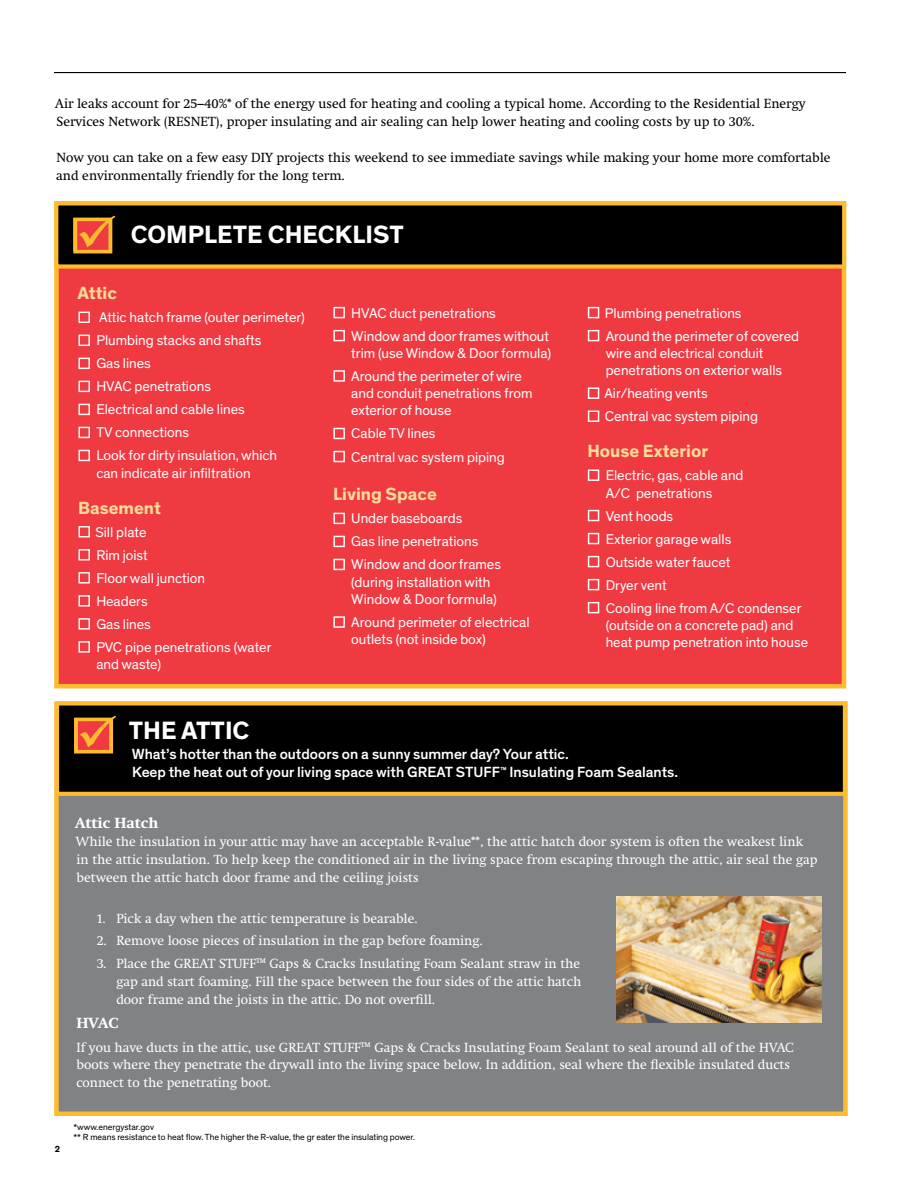
<style>
.page{position:relative;width:918px;height:1188px;background:#fff}
.page>*{position:absolute;margin:0;border:0;box-sizing:border-box;transform-origin:0 0}
.t1{font:700 25.5px "Dow Corporate";color:#fff}
.t2{font:700 18px "Dow Corporate";color:#ffda98}
.t3{font:500 15px/18px "Dow Corporate";color:#fff}
.t4{font:700 15px "Swift Neue LT Pro";color:#fff}
.t5{font:14.4px/23.1px "Dow Corporate";color:#fff}
.t6{font:13.5px/18px "Swift Neue LT Pro";color:#fff}
.t7{font:13.5px/18px "Swift Neue LT Pro";color:#000}
.t8{font:9px/10.5px "Dow Corporate";color:#000}
.t9{font:700 9px "Dow Corporate";color:#000}
</style>
<div class="page">
<hr style="left:54px;top:72px;width:792px;height:1px;background:#000">
<div style="left:54px;top:201px;width:792px;height:487px;background:#ef3a42;border:4px solid #fdbb30"></div>
<div style="left:54px;top:701px;width:794px;height:415px;background:#808285;border:4px solid #fdbb30"></div>
<div style="left:588px;top:307px;width:11px;height:11px;border:1px solid #fff"></div>
<div style="left:588px;top:330px;width:11px;height:11px;border:1px solid #fff"></div>
<div style="left:588px;top:387px;width:11px;height:12px;border:1px solid #fff"></div>
<div style="left:588px;top:411px;width:11px;height:11px;border:1px solid #fff"></div>
<div style="left:588px;top:470px;width:11px;height:11px;border:1px solid #fff"></div>
<div style="left:588px;top:510px;width:11px;height:11px;border:1px solid #fff"></div>
<div style="left:588px;top:533px;width:11px;height:11px;border:1px solid #fff"></div>
<div style="left:588px;top:556px;width:11px;height:11px;border:1px solid #fff"></div>
<div style="left:588px;top:579px;width:11px;height:11px;border:1px solid #fff"></div>
<div style="left:588px;top:602px;width:11px;height:11px;border:1px solid #fff"></div>
<div style="left:79px;top:312px;width:11px;height:11px;border:1px solid #fff"></div>
<div style="left:79px;top:335px;width:11px;height:11px;border:1px solid #fff"></div>
<div style="left:79px;top:358px;width:11px;height:11px;border:1px solid #fff"></div>
<div style="left:79px;top:381px;width:11px;height:11px;border:1px solid #fff"></div>
<div style="left:79px;top:404px;width:11px;height:11px;border:1px solid #fff"></div>
<div style="left:79px;top:427px;width:11px;height:11px;border:1px solid #fff"></div>
<div style="left:79px;top:450px;width:11px;height:11px;border:1px solid #fff"></div>
<div style="left:79px;top:526px;width:11px;height:11px;border:1px solid #fff"></div>
<div style="left:79px;top:549px;width:11px;height:12px;border:1px solid #fff"></div>
<div style="left:79px;top:572px;width:11px;height:12px;border:1px solid #fff"></div>
<div style="left:79px;top:595px;width:11px;height:12px;border:1px solid #fff"></div>
<div style="left:79px;top:618px;width:11px;height:12px;border:1px solid #fff"></div>
<div style="left:79px;top:641px;width:11px;height:12px;border:1px solid #fff"></div>
<img style="left:617px;top:897px;width:205px;height:125px">
<div style="left:333px;top:307px;width:12px;height:11px;border:1px solid #fff"></div>
<div style="left:333px;top:330px;width:12px;height:11px;border:1px solid #fff"></div>
<div style="left:333px;top:370px;width:12px;height:12px;border:1px solid #fff"></div>
<div style="left:333px;top:428px;width:12px;height:11px;border:1px solid #fff"></div>
<div style="left:333px;top:451px;width:12px;height:11px;border:1px solid #fff"></div>
<div style="left:333px;top:513px;width:12px;height:11px;border:1px solid #fff"></div>
<div style="left:333px;top:536px;width:12px;height:11px;border:1px solid #fff"></div>
<div style="left:333px;top:559px;width:12px;height:11px;border:1px solid #fff"></div>
<div style="left:333px;top:616px;width:12px;height:12px;border:1px solid #fff"></div>
<div style="left:56px;top:203px;width:788px;height:64px;background:#000"></div>
<div style="left:54px;top:201px;width:792px;height:68px;border:4px solid #fdbb30"></div>
<svg style="left:73px;top:216px;width:42px;height:37px;background:#dd6c33"></svg>
<div style="left:57px;top:703px;width:788px;height:91px;background:#000"></div>
<div style="left:55px;top:701px;width:792px;height:95px;border:4px solid #fdbb30"></div>
<svg style="left:74px;top:716px;width:42px;height:38px;background:#d86b32"></svg>
<p class="t7" style="left:55px;top:94px;width:752px">Air leaks account for 25–40%* of the energy used for heating and cooling a typical home. According to the Residential Energy<br>Services Network (RESNET), proper insulating and air sealing can help lower heating and cooling costs by up to 30%.</p>
<p class="t7" style="left:56px;top:148px;width:776px">Now you can take on a few easy DIY projects this weekend to see immediate savings while making your home more comfortable and environmentally friendly for the long term.</p>
<h1 class="t1" style="left:131px;top:219px;width:275px">COMPLETE CHECKLIST</h1>
<p class="t2" style="left:77px;top:282px;width:41px">Attic</p>
<p class="t5" style="left:96px;top:306px;width:210px">Attic hatch frame (outer perimeter)<br>Plumbing stacks and shafts<br>Gas lines<br>HVAC penetrations<br>Electrical and cable lines<br>TV connections<br>Look for dirty insulation, which</p>
<p class="t5" style="left:96px;top:462px;width:156px">can indicate air infiltration</p>
<p class="t2" style="left:78px;top:497px;width:84px">Basement</p>
<p class="t5" style="left:95px;top:521px;width:178px">Sill plate<br>Rim joist<br>Floor wall junction<br>Headers<br>Gas lines<br>PVC pipe penetrations (water</p>
<p class="t5" style="left:96px;top:653px;width:66px">and waste)</p>
<p class="t5" style="left:351px;top:302px;width:199px">HVAC duct penetrations<br>Window and door frames without</p>
<p class="t5" style="left:351px;top:342px;width:202px">trim (use Window &amp; Door formula)<br>Around the perimeter of wire</p>
<p class="t5" style="left:351px;top:385px;width:183px;line-height:17.2px">and conduit penetrations from exterior of house</p>
<p class="t5" style="left:351px;top:422px;width:155px">Cable TV lines<br>Central vac system piping</p>
<p class="t2" style="left:333px;top:483px;width:105px">Living Space</p>
<p class="t5" style="left:351px;top:507px;width:151px">Under baseboards<br>Gas line penetrations<br>Window and door frames</p>
<p class="t5" style="left:351px;top:574px;width:147px;line-height:17.2px">(during installation with<br>Window &amp; Door formula)</p>
<p class="t5" style="left:351px;top:614px;width:180px;line-height:17.2px">Around perimeter of electrical outlets (not inside box)</p>
<p class="t5" style="left:605px;top:302px;width:196px">Plumbing penetrations<br>Around the perimeter of covered</p>
<p class="t5" style="left:606px;top:345px;width:178px;line-height:17.2px">wire and electrical conduit penetrations on exterior walls</p>
<p class="t5" style="left:604px;top:382px;width:155px">Air/heating vents<br>Central vac system piping</p>
<p class="t2" style="left:587px;top:440px;width:122px">House Exterior</p>
<p class="t5" style="left:606px;top:467px;width:139px;line-height:17.2px">Electric, gas, cable and<br>A/C penetrations</p>
<p class="t5" style="left:606px;top:505px;width:197px">Vent hoods<br>Exterior garage walls<br>Outside water faucet<br>Dryer vent<br>Cooling line from A/C condenser</p>
<p class="t5" style="left:606px;top:617px;width:204px;line-height:17.2px">(outside on a concrete pad) and heat pump penetration into house</p>
<h1 class="t1" style="left:129px;top:715px;width:122px">THE ATTIC</h1>
<p class="t3" style="left:132px;top:745px;width:548px">What’s hotter than the outdoors on a sunny summer day? Your attic.<br>Keep the heat out of your living space with GREAT STUFF<sup>™</sup> Insulating Foam Sealants.</p>
<p class="t9" style="left:55px;top:1143px;width:7px">2</p>
<p class="t4" style="left:75px;top:814px;width:85px">Attic Hatch</p>
<p class="t6" style="left:76px;top:832px;width:743px">While the insulation in your attic may have an acceptable R-value**, the attic hatch door system is often the weakest link in the attic insulation. To help keep the conditioned air in the living space from escaping through the attic, air seal the gap between the attic hatch door frame and the ceiling joists</p>
<p class="t6" style="left:97px;top:909px;width:322px">1. Pick a day when the attic temperature is bearable.</p>
<p class="t6" style="left:97px;top:931px;width:387px">2. Remove loose pieces of insulation in the gap before foaming.</p>
<p class="t6" style="left:116px;top:954px;width:466px;text-align:justify;text-indent:-19px">3. Place the GREAT STUFF™ Gaps &amp; Cracks Insulating Foam Sealant straw in the gap and start foaming. Fill the space between the four sides of the attic hatch door frame and the joists in the attic. Do not overfill.</p>
<p class="t4" style="left:77px;top:1014px;width:44px">HVAC</p>
<p class="t6" style="left:76px;top:1038px;width:719px">If you have ducts in the attic, use GREAT STUFF™ Gaps &amp; Cracks Insulating Foam Sealant to seal around all of the HVAC boots where they penetrate the drywall into the living space below. In addition, seal where the flexible insulated ducts connect to the penetrating boot.</p>
<p class="t8" style="left:73px;top:1121px;width:343px">*www.energystar.gov<br>** R means resistance to heat flow. The higher the R-value, the gr eater the insulating power.</p>
</div>
